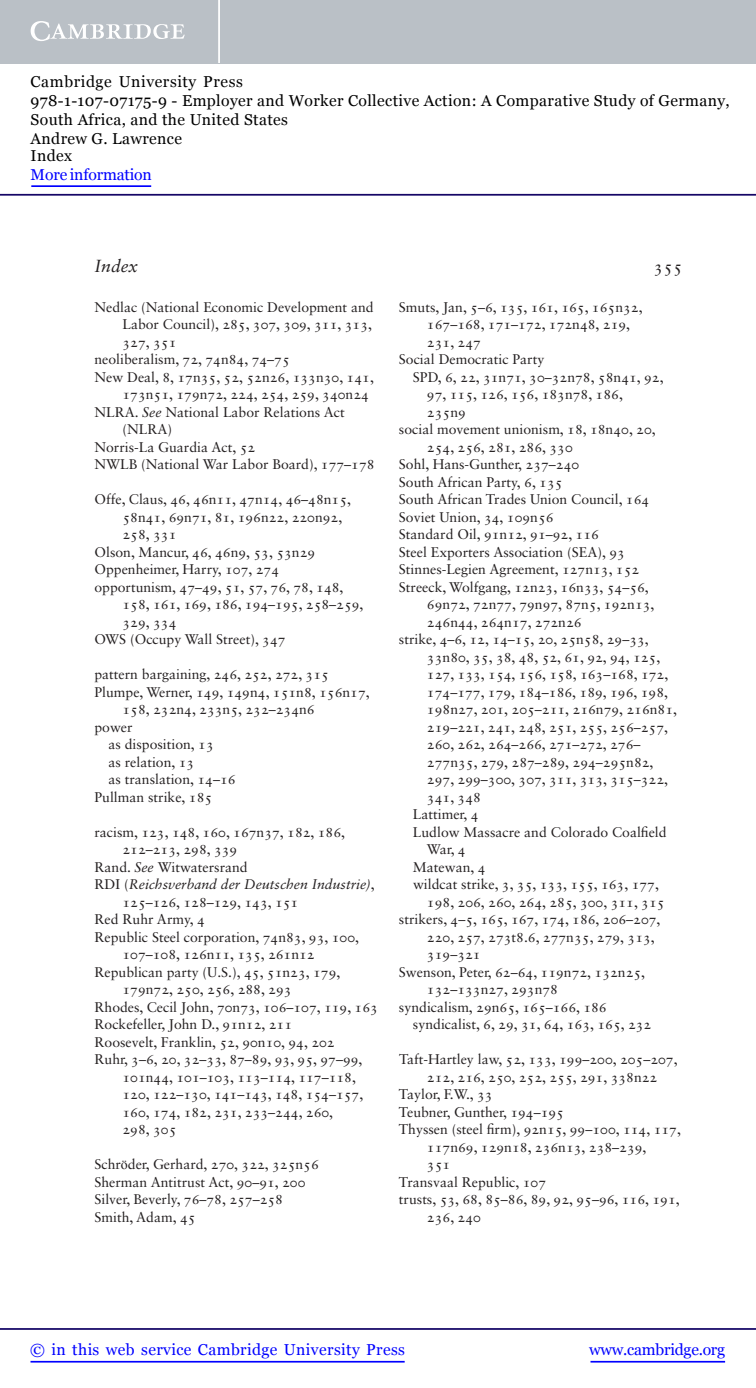
<style>
.page{position:relative;width:756px;height:1388px;background:#fff}
.page>*{position:absolute;margin:0;border:0;box-sizing:border-box;transform-origin:0 0}
.t1{font:italic 17.5px "Sabon LT Std";color:#231f20}
.t2{font:16.62px "Sabon LT Std";color:#231f20}
.t3{font:15.75px/18.6px "Georgia";letter-spacing:.025em;color:#000}
.t4{font:15.75px "Georgia";letter-spacing:.025em;color:#00f}
.t5{font:15.75px "Georgia";letter-spacing:-.015em;color:#00f}
.t6{font:15.75px "Georgia";letter-spacing:-.01em;color:#00f}
.t7{font:14px/17.5px "Sabon LT Std";color:#231f20}
.t8{font:italic 14px "Sabon LT Std";color:#231f20}
.s1{font-style:italic}
.s2{font-style:normal}
.s3{font-family:"Times New Roman"}
</style>
<div class="page">
<hr style="left:591px;top:1361px;width:134px;height:1px;background:#00f">
<hr style="left:0;top:1328px;width:756px;height:2px;background:#150666">
<hr style="left:31px;top:1361px;width:374px;height:1px;background:#00f">
<div style="left:0;top:0;width:756px;height:63px;background:#bac0c6"></div>
<svg style="left:31px;top:21px;width:154px;height:20px"></svg>
<hr style="left:218px;top:0;width:2px;height:63px;background:#fff">
<hr style="left:0;top:194px;width:756px;height:2px;background:#150666">
<hr style="left:31px;top:185px;width:120px;height:2px;background:#00f">
<p class="t3" style="left:31px;top:73px;width:701px">Cambridge University Press<br>978-1-107-07175-9 - Employer and Worker Collective Action: A Comparative Study of Germany, South Africa, and the United States<br>Andrew G. Lawrence<br>Index</p>
<p class="t6" style="left:31px;top:165px;width:123px">More information</p>
<p class="t1" style="left:94px;top:259px;width:45px">Index</p>
<p class="t2" style="left:654px;top:260px;width:30px">355</p>
<p class="t7" style="left:94px;top:299px;width:281px">Nedlac (National Economic Development and</p>
<p class="t7" style="left:122px;top:317px;width:251px">Labor Council), 285 , 307 , 309 , 311 , 313 ,</p>
<p class="t7" style="left:122px;top:334px;width:55px">327 , 351</p>
<p class="t7" style="left:94px;top:352px;width:197px">neoliberalism, 72 , 74n84 , 74–75</p>
<p class="t7" style="left:94px;top:369px;width:281px">New Deal, 8 , 17n35 , 52 , 52n26 , 133n30 , 141 ,</p>
<p class="t7" style="left:122px;top:387px;width:248px">173n51 , 179n72 , 224 , 254 , 259 , 340n24</p>
<p class="t7" style="left:94px;top:404px;width:252px">NLRA. <span class="s1">See</span> National Labor Relations Act</p>
<p class="t7" style="left:122px;top:422px;width:51px">(NLRA)</p>
<p class="t7" style="left:94px;top:439px;width:162px">Norris-La Guardia Act, 52</p>
<p class="t7" style="left:94px;top:457px;width:282px">NWLB (National War Labor Board), 177–178</p>
<p class="t7" style="left:94px;top:492px;width:258px">Offe, Claus, 46 , 46n11 , 47n14 , 46–48n15 ,</p>
<p class="t7" style="left:122px;top:509px;width:221px">58n41 , 69n71 , 81 , 196n22 , 220n92 ,</p>
<p class="t7" style="left:122px;top:527px;width:55px">258 , 331</p>
<p class="t7" style="left:94px;top:544px;width:222px">Olson, Mancur, 46 , 46n9 , 53 , 53n29</p>
<p class="t7" style="left:94px;top:562px;width:186px">Oppenheimer, Harry, 107 , 274</p>
<p class="t7" style="left:94px;top:579px;width:251px">opportunism, 47–49 , 51 , 57 , 76 , 78 , 148 ,</p>
<p class="t7" style="left:122px;top:597px;width:243px">158 , 161 , 169 , 186 , 194–195 , 258–259 ,</p>
<p class="t7" style="left:122px;top:614px;width:55px">329 , 334</p>
<p class="t7" style="left:94px;top:632px;width:193px">OWS (Occupy Wall Street), 347</p>
<p class="t7" style="left:94px;top:667px;width:236px">pattern bargaining, 246 , 252 , 272 , 315</p>
<p class="t7" style="left:94px;top:684px;width:277px">Plumpe, Werner, 149 , 149n4 , 151n8 , 156n17 ,</p>
<p class="t7" style="left:122px;top:702px;width:194px">158 , 232n4 , 233n5 , 232–234n6</p>
<p class="t7" style="left:94px;top:719px;width:40px">power</p>
<p class="t7" style="left:108px;top:737px;width:107px">as disposition, 13</p>
<p class="t7" style="left:108px;top:754px;width:87px">as relation, 13</p>
<p class="t7" style="left:108px;top:772px;width:129px">as translation, 14–16</p>
<p class="t7" style="left:94px;top:789px;width:119px">Pullman strike, 185</p>
<p class="t7" style="left:94px;top:824px;width:252px">racism, 123 , 148 , 160 , 167n37 , 182 , 186 ,</p>
<p class="t7" style="left:122px;top:842px;width:116px">212–213 , 298 , 339</p>
<p class="t7" style="left:94px;top:859px;width:155px">Rand. <span class="s1">See</span> Witwatersrand</p>
<p class="t8" style="left:95px;top:879px;width:282px"><span class="s2">RDI (</span> Reichsverband der Deutschen Industrie)<span class="s2">,</span></p>
<p class="t7" style="left:123px;top:894px;width:177px">125–126 , 128–129 , 143 , 151</p>
<p class="t7" style="left:95px;top:912px;width:112px">Red Ruhr Army, 4</p>
<p class="t7" style="left:95px;top:929px;width:266px">Republic Steel corporation, 74n83 , 93 , 100 ,</p>
<p class="t7" style="left:123px;top:947px;width:194px">107–108 , 126n11 , 135 , 261n12</p>
<p class="t7" style="left:95px;top:964px;width:247px">Republican party (U.S.), 45 , 51n23 , 179 ,</p>
<p class="t7" style="left:123px;top:982px;width:171px">179n72 , 250 , 256 , 288 , 293</p>
<p class="t7" style="left:95px;top:999px;width:285px">Rhodes, Cecil John, 70n73 , 106–107 , 119 , 163</p>
<p class="t7" style="left:94px;top:1017px;width:199px">Rockefeller, John D., 91n12 , 211</p>
<p class="t7" style="left:94px;top:1034px;width:242px">Roosevelt, Franklin, 52 , 90n10 , 94 , 202</p>
<p class="t7" style="left:94px;top:1052px;width:270px">Ruhr, 3–6 , 20 , 32–33 , 87–89 , 93 , 95 , 97–99 ,</p>
<p class="t7" style="left:122px;top:1069px;width:235px">101n44 , 101–103 , 113–114 , 117–118 ,</p>
<p class="t7" style="left:122px;top:1087px;width:242px">120 , 122–130 , 141–143 , 148 , 154–157 ,</p>
<p class="t7" style="left:122px;top:1104px;width:212px">160 , 174 , 182 , 231 , 233–244 , 260 ,</p>
<p class="t7" style="left:122px;top:1122px;width:55px">298 , 305</p>
<p class="t7" style="left:94px;top:1157px;width:226px">Schr <span class="s3">ö</span> der, Gerhard, 270 , 322 , 325n56<br>Sherman Antitrust Act, 90–91 , 200<br>Silver, Beverly, 76–78 , 257–258<br>Smith, Adam, 45</p>
<p class="t7" style="left:399px;top:299px;width:245px">Smuts, Jan, 5–6 , 135 , 161 , 165 , 165n32 ,</p>
<p class="t7" style="left:427px;top:317px;width:205px">167–168 , 171–172 , 172n48 , 219 ,</p>
<p class="t7" style="left:427px;top:334px;width:55px">231 , 247</p>
<p class="t7" style="left:399px;top:352px;width:147px">Social Democratic Party</p>
<p class="t7" style="left:413px;top:369px;width:252px">SPD, 6 , 22 , 31n71 , 30–32n78 , 58n41 , 92 ,</p>
<p class="t7" style="left:427px;top:387px;width:197px">97 , 115 , 126 , 156 , 183n78 , 186 ,</p>
<p class="t7" style="left:427px;top:404px;width:40px">235n9</p>
<p class="t7" style="left:399px;top:422px;width:258px">social movement unionism, 18 , 18n40 , 20 ,</p>
<p class="t7" style="left:427px;top:439px;width:147px">254 , 256 , 281 , 286 , 330</p>
<p class="t7" style="left:399px;top:457px;width:182px">Sohl, Hans-Gunther, 237–240</p>
<p class="t7" style="left:399px;top:474px;width:165px">South African Party, 6 , 135</p>
<p class="t7" style="left:399px;top:492px;width:252px">South African Trades Union Council, 164</p>
<p class="t7" style="left:399px;top:509px;width:156px">Soviet Union, 34 , 109n56</p>
<p class="t7" style="left:399px;top:527px;width:202px">Standard Oil, 91n12 , 91–92 , 116</p>
<p class="t7" style="left:399px;top:544px;width:228px">Steel Exporters Association (SEA), 93</p>
<p class="t7" style="left:399px;top:562px;width:242px">Stinnes-Legien Agreement, 127n13 , 152</p>
<p class="t7" style="left:399px;top:579px;width:251px">Streeck, Wolfgang, 12n23 , 16n33 , 54–56 ,</p>
<p class="t7" style="left:427px;top:597px;width:229px">69n72 , 72n77 , 79n97 , 87n5 , 192n13 ,</p>
<p class="t7" style="left:427px;top:614px;width:156px">246n44 , 264n17 , 272n26</p>
<p class="t7" style="left:399px;top:632px;width:251px">strike , 4–6 , 12 , 14–15 , 20 , 25n58 , 29–33 ,</p>
<p class="t7" style="left:427px;top:649px;width:235px">33n80 , 35 , 38 , 48 , 52 , 61 , 92 , 94 , 125 ,</p>
<p class="t7" style="left:427px;top:667px;width:243px">127 , 133 , 154 , 156 , 158 , 163–168 , 172 ,</p>
<p class="t7" style="left:427px;top:684px;width:243px">174–177 , 179 , 184–186 , 189 , 196 , 198 ,</p>
<p class="t7" style="left:427px;top:702px;width:252px">198n27 , 201 , 205–211 , 216n79 , 216n81 ,</p>
<p class="t7" style="left:427px;top:719px;width:243px">219–221 , 241 , 248 , 251 , 255 , 256–257 ,</p>
<p class="t7" style="left:427px;top:737px;width:215px">260 , 262 , 264–266 , 271–272 , 276–</p>
<p class="t7" style="left:427px;top:754px;width:228px">277n35 , 279 , 287–289 , 294–295n82 ,</p>
<p class="t7" style="left:427px;top:772px;width:243px">297 , 299–300 , 307 , 311 , 313 , 315–322 ,</p>
<p class="t7" style="left:427px;top:789px;width:55px">341 , 348</p>
<p class="t7" style="left:413px;top:807px;width:67px">Lattimer, 4</p>
<p class="t7" style="left:413px;top:824px;width:255px">Ludlow Massacre and Colorado Coalfield</p>
<p class="t7" style="left:427px;top:842px;width:40px">War, 4</p>
<p class="t7" style="left:413px;top:859px;width:74px">Matewan, 4</p>
<p class="t7" style="left:413px;top:877px;width:247px">wildcat strike , 3 , 35 , 133 , 155 , 163 , 177 ,</p>
<p class="t7" style="left:427px;top:894px;width:239px">198 , 206 , 260 , 264 , 285 , 300 , 311 , 315</p>
<p class="t7" style="left:399px;top:912px;width:263px">strikers , 4–5 , 165 , 167 , 174 , 186 , 206–207 ,</p>
<p class="t7" style="left:427px;top:929px;width:229px">220 , 257 , 273t8.6 , 277n35 , 279 , 313 ,</p>
<p class="t7" style="left:427px;top:947px;width:55px">319–321</p>
<p class="t7" style="left:399px;top:964px;width:248px">Swenson, Peter, 62–64 , 119n72 , 132n25 ,</p>
<p class="t7" style="left:427px;top:982px;width:133px">132–133n27 , 293n78</p>
<p class="t7" style="left:399px;top:999px;width:209px">syndicalism, 29n65 , 165–166 , 186</p>
<p class="t7" style="left:413px;top:1017px;width:240px">syndicalist, 6 , 29 , 31 , 64 , 163 , 165 , 232</p>
<p class="t7" style="left:399px;top:1052px;width:280px">Taft-Hartley law , 52 , 133 , 199–200 , 205–207 ,</p>
<p class="t7" style="left:427px;top:1069px;width:232px">212 , 216 , 250 , 252 , 255 , 291 , 338n22</p>
<p class="t7" style="left:399px;top:1087px;width:95px">Taylor, F.W., 33</p>
<p class="t7" style="left:399px;top:1104px;width:167px">Teubner, Gunther, 194–195</p>
<p class="t7" style="left:399px;top:1122px;width:283px">Thyssen (steel firm), 92n15 , 99–100 , 114 , 117 ,</p>
<p class="t7" style="left:427px;top:1139px;width:221px">117n69 , 129n18 , 236n13 , 238–239 ,</p>
<p class="t7" style="left:427px;top:1157px;width:25px">351</p>
<p class="t7" style="left:399px;top:1174px;width:149px">Transvaal Republic, 107</p>
<p class="t7" style="left:399px;top:1192px;width:282px">trusts, 53 , 68 , 85–86 , 89 , 92 , 95–96 , 116 , 191 ,</p>
<p class="t7" style="left:427px;top:1209px;width:55px">236 , 240</p>
<p class="t4" style="left:30px;top:1339px;width:376px">© in this web service Cambridge University Press</p>
<p class="t5" style="left:589px;top:1339px;width:137px">www.cambridge.org</p>
</div>
